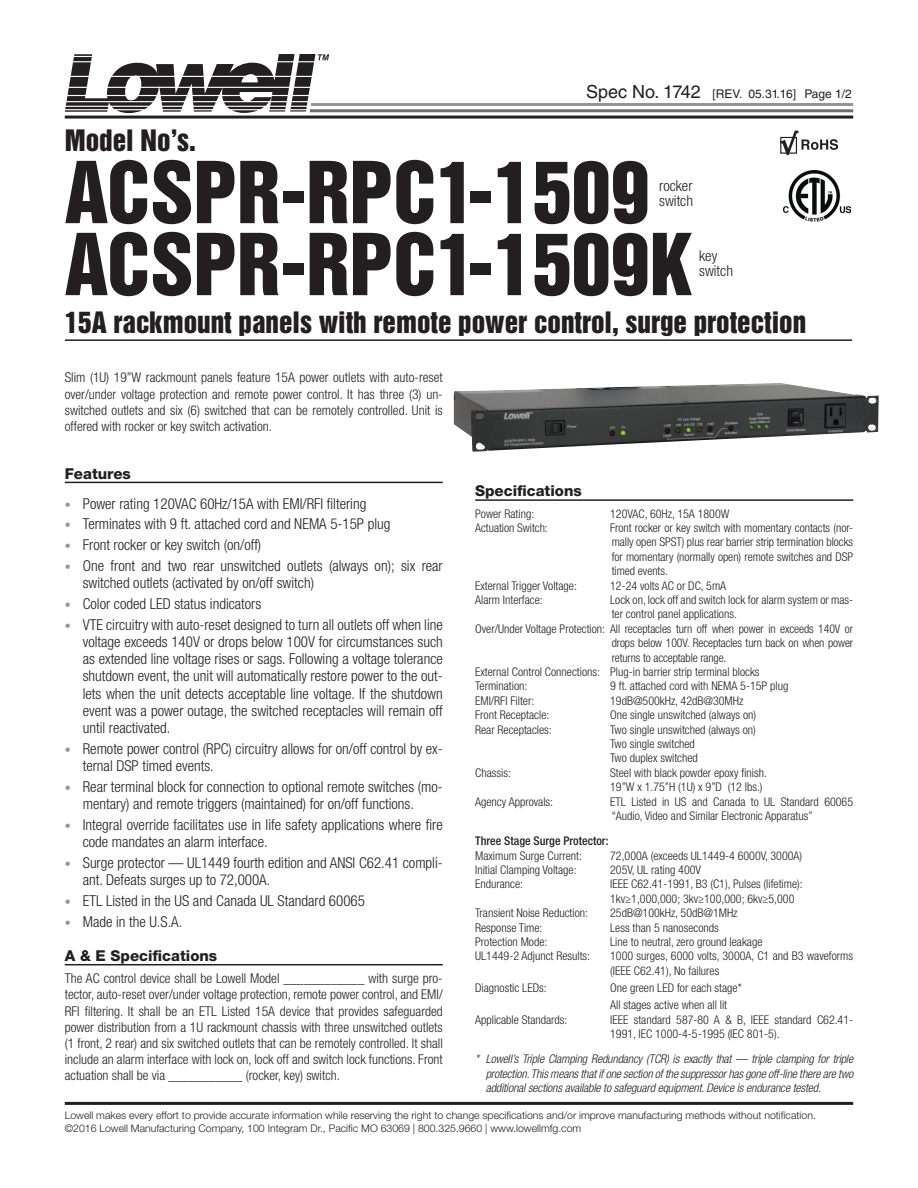
<style>
.page{position:relative;width:918px;height:1188px;background:#fff}
.page>*{position:absolute;margin:0;border:0;box-sizing:border-box;transform-origin:0 0}
.t1{font:78px/72px "Helvetica Inserat LT Std";color:#231f20}
.t2{font:27px "Helvetica Inserat LT Std";color:#231f20}
.t3{font:300 condensed 15px/17.2px "Helvetica Neue LT Std";color:#231f20}
.t4{font:800 15px "Helvetica Neue LT Std";color:#231f20}
.t5{font:300 condensed 13.5px/16.2px "Helvetica Neue LT Std";color:#231f20;text-align:justify}
.t6{font:300 condensed 12px/14.4px "Helvetica Neue LT Std";color:#231f20}
.t7{font:italic 300 condensed 12px/14.4px "Helvetica Neue LT Std";letter-spacing:-.01em;color:#231f20;text-align:justify}
.t8{font:12px "Helvetica LT Std";color:#231f20}
.t9{font:500 condensed 12px "Helvetica Neue LT Std";color:#231f20}
.t10{font:300 10.5px/12.6px "Helvetica Neue LT Std";color:#231f20}
.s1{font-size:18px}
.s2{font-stretch:normal;font-size:12px;color:#939598}
</style>
<div class="page">
<hr style="left:65px;top:482px;width:378px;height:1px;background:#231f20">
<hr style="left:65px;top:964px;width:378px;height:1px;background:#231f20">
<hr style="left:65px;top:339px;width:787px;height:2px;background:#231f20">
<hr style="left:475px;top:499px;width:378px;height:2px;background:#231f20">
<svg style="left:780px;top:131px;width:58px;height:24px"></svg>
<img style="left:783px;top:171px;width:67px;height:51px">
<img style="left:454px;top:383px;width:425px;height:69px">
<hr style="left:65px;top:1102px;width:788px;height:3px;background:#231f20">
<hr style="left:65px;top:107px;width:43px;height:2px;background:#231f20">
<hr style="left:65px;top:110px;width:43px;height:2px;background:#231f20">
<svg style="left:66px;top:54px;width:263px;height:59px"></svg>
<hr style="left:65px;top:116px;width:788px;height:3px;background:#231f20">
<hr style="left:310px;top:109px;width:543px;height:3px;background:#6c6d70">
<hr style="left:311px;top:103px;width:542px;height:3px;background:#939598">
<p class="t8" style="left:586px;top:87px;width:267px"><span class="s1">Spec No. 1742</span> [REV. 05.31.16] Page 1/2</p>
<h2 class="t2" style="left:65px;top:124px;width:133px">Model No’s.</h2>
<h1 class="t1" style="left:65px;top:158px;width:630px">ACSPR-RPC1-1509<br>ACSPR-RPC1-1509K</h1>
<h2 class="t2" style="left:65px;top:306px;width:743px">15A rackmount panels with remote power control, surge protection</h2>
<p class="t3" style="left:659px;top:178px;width:35px;line-height:15px">rocker switch</p>
<p class="t3" style="left:699px;top:248px;width:35px;line-height:15px">key switch</p>
<p class="t5" style="left:65px;top:369px;width:380px">Slim (1U) 19”W rackmount panels feature 15A power outlets with auto-reset over/under voltage protection and remote power control. It has three (3) un&shy;switched outlets and six (6) switched that can be remotely controlled. Unit is offered with rocker or key switch activation.</p>
<p class="t4" style="left:65px;top:464px;width:68px">Features</p>
<p class="t3" style="left:65px;top:495px;width:303px"><span class="s2">•</span> Power rating 120VAC 60Hz/15A with EMI/RFI filtering</p>
<p class="t3" style="left:65px;top:515px;width:327px"><span class="s2">•</span> Terminates with 9 ft. attached cord and NEMA 5-15P plug</p>
<p class="t3" style="left:65px;top:536px;width:198px"><span class="s2">•</span> Front rocker or key switch (on/off)</p>
<p class="t3" style="left:83px;top:557px;width:362px;text-indent:-18px"><span class="s2">•</span> One front and two rear unswitched outlets (always on); six rear switched outlets (activated by on/off switch)</p>
<p class="t3" style="left:65px;top:595px;width:198px"><span class="s2">•</span> Color coded LED status indicators</p>
<p class="t3" style="left:83px;top:616px;width:362px;text-align:justify;text-indent:-18px"><span class="s2">•</span> VTE circuitry with auto-reset designed to turn all outlets off when line voltage exceeds 140V or drops below 100V for circumstances such as extended line voltage rises or sags. Following a voltage tolerance shutdown event, the unit will automatically restore power to the out&shy;lets when the unit detects acceptable line voltage. If the shutdown event was a power outage, the switched receptacles will remain off until reactivated.</p>
<p class="t3" style="left:83px;top:740px;width:362px;text-indent:-18px"><span class="s2">•</span> Remote power control (RPC) circuitry allows for on/off control by ex&shy;ternal DSP timed events.</p>
<p class="t3" style="left:83px;top:778px;width:362px;text-indent:-18px"><span class="s2">•</span> Rear terminal block for connection to optional remote switches (mo&shy;mentary) and remote triggers (maintained) for on/off functions.</p>
<p class="t3" style="left:83px;top:816px;width:362px;text-indent:-18px"><span class="s2">•</span> Integral override facilitates use in life safety applications where fire code mandates an alarm interface.</p>
<p class="t3" style="left:83px;top:854px;width:361px;text-indent:-18px"><span class="s2">•</span> Surge protector — UL1449 fourth edition and ANSI C62.41 compli&shy;ant. Defeats surges up to 72,000A.</p>
<p class="t3" style="left:65px;top:892px;width:302px"><span class="s2">•</span> ETL Listed in the US and Canada UL Standard 60065</p>
<p class="t3" style="left:65px;top:913px;width:119px"><span class="s2">•</span> Made in the U.S.A.</p>
<p class="t4" style="left:65px;top:947px;width:154px">A &amp; E Specifications</p>
<p class="t5" style="left:65px;top:970px;width:380px">The AC control device shall be Lowell Model ____________ with surge pro&shy;tector, auto-reset over/under voltage protection, remote power control, and EMI/ RFI filtering. It shall be an ETL Listed 15A device that provides safeguarded power distribution from a 1U rackmount chassis with three unswitched outlets (1 front, 2 rear) and six switched outlets that can be remotely controlled. It shall include an alarm interface with lock on, lock off and switch lock functions. Front actuation shall be via ___________ (rocker, key) switch.</p>
<p class="t4" style="left:475px;top:482px;width:108px">Specifications</p>
<p class="t6" style="left:475px;top:506px;width:61px">Power Rating:</p>
<p class="t6" style="left:610px;top:506px;width:121px">120VAC, 60Hz, 15A 1800W</p>
<p class="t6" style="left:475px;top:520px;width:74px">Actuation Switch:</p>
<p class="t6" style="left:610px;top:520px;width:245px;text-align:justify">Front rocker or key switch with momentary contacts (nor&shy;mally open SPST) plus rear barrier strip termination blocks for momentary (normally open) remote switches and DSP timed events.</p>
<p class="t6" style="left:475px;top:578px;width:103px">External Trigger Voltage:</p>
<p class="t6" style="left:610px;top:578px;width:118px">12-24 volts AC or DC, 5mA</p>
<p class="t6" style="left:475px;top:592px;width:69px">Alarm Interface:</p>
<p class="t6" style="left:610px;top:592px;width:244px">Lock on, lock off and switch lock for alarm system or mas-</p>
<p class="t6" style="left:612px;top:607px;width:127px">ter control panel applications.</p>
<p class="t6" style="left:475px;top:621px;width:379px">Over/Under Voltage Protection: All receptacles turn off when power in exceeds 140V or</p>
<p class="t6" style="left:612px;top:636px;width:243px">drops below 100V. Receptacles turn back on when power</p>
<p class="t6" style="left:612px;top:650px;width:116px">returns to acceptable range.</p>
<p class="t6" style="left:475px;top:664px;width:286px">External Control Connections: Plug-in barrier strip terminal blocks</p>
<p class="t6" style="left:475px;top:679px;width:54px">Termination:</p>
<p class="t6" style="left:610px;top:679px;width:180px">9 ft. attached cord with NEMA 5-15P plug</p>
<p class="t6" style="left:475px;top:693px;width:61px">EMI/RFI Filter:</p>
<p class="t6" style="left:610px;top:693px;width:135px">19dB@500kHz, 42dB@30MHz</p>
<p class="t6" style="left:475px;top:708px;width:76px">Front Receptacle:</p>
<p class="t6" style="left:610px;top:708px;width:148px">One single unswitched (always on)</p>
<p class="t6" style="left:475px;top:722px;width:78px">Rear Receptacles:</p>
<p class="t6" style="left:610px;top:722px;width:147px">Two single unswitched (always on)<br>Two single switched<br>Two duplex switched</p>
<p class="t6" style="left:475px;top:765px;width:37px">Chassis:</p>
<p class="t6" style="left:610px;top:765px;width:158px">Steel with black powder epoxy finish.<br>19”W x 1.75”H (1U) x 9”D (12 lbs.)</p>
<p class="t6" style="left:475px;top:794px;width:79px">Agency Approvals:</p>
<p class="t6" style="left:610px;top:794px;width:244px">ETL Listed in US and Canada to UL Standard 60065 “Audio, Video and Similar Electronic Apparatus”</p>
<p class="t9" style="left:475px;top:834px;width:135px">Three Stage Surge Protector:</p>
<p class="t6" style="left:475px;top:848px;width:108px">Maximum Surge Current:</p>
<p class="t6" style="left:610px;top:848px;width:194px">72,000A (exceeds UL1449-4 6000V, 3000A)</p>
<p class="t6" style="left:475px;top:862px;width:103px">Initial Clamping Voltage:</p>
<p class="t6" style="left:610px;top:862px;width:92px">205V, UL rating 400V</p>
<p class="t6" style="left:475px;top:877px;width:49px">Endurance:</p>
<p class="t6" style="left:610px;top:877px;width:194px">IEEE C62.41-1991, B3 (C1), Pulses (lifetime):<br>1kv≥1,000,000; 3kv≥100,000; 6kv≥5,000</p>
<p class="t6" style="left:475px;top:906px;width:114px">Transient Noise Reduction:</p>
<p class="t6" style="left:610px;top:906px;width:129px">25dB@100kHz, 50dB@1MHz</p>
<p class="t6" style="left:475px;top:920px;width:69px">Response Time:</p>
<p class="t6" style="left:610px;top:920px;width:110px">Less than 5 nanoseconds</p>
<p class="t6" style="left:475px;top:934px;width:74px">Protection Mode:</p>
<p class="t6" style="left:610px;top:934px;width:154px">Line to neutral, zero ground leakage</p>
<p class="t6" style="left:475px;top:949px;width:116px">UL1449-2 Adjunct Results:</p>
<p class="t6" style="left:610px;top:949px;width:244px">1000 surges, 6000 volts, 3000A, C1 and B3 waveforms (IEEE C62.41), No failures</p>
<p class="t6" style="left:475px;top:980px;width:73px">Diagnostic LEDs:</p>
<p class="t6" style="left:610px;top:979px;width:133px;line-height:17.2px">One green LED for each stage*<br>All stages active when all lit</p>
<p class="t6" style="left:475px;top:1012px;width:94px">Applicable Standards:</p>
<p class="t6" style="left:610px;top:1012px;width:244px">IEEE standard 587-80 A &amp; B, IEEE standard C62.41-<br>1991, IEC 1000-4-5-1995 (IEC 801-5).</p>
<p class="t7" style="left:486px;top:1052px;width:369px;text-indent:-10px">* Lowell’s Triple Clamping Redundancy (TCR) is exactly that — triple clamping for triple protection. This means that if one section of the suppressor has gone off-line there are two additional sections available to safeguard equipment. Device is endurance tested.</p>
<p class="t10" style="left:65px;top:1109px;width:753px">Lowell makes every effort to provide accurate information while reserving the right to change specifications and/or improve manufacturing methods without notification. ©2016 Lowell Manufacturing Company, 100 Integram Dr., Pacific MO 63069 | 800.325.9660 | www.lowellmfg.com</p>
</div>
